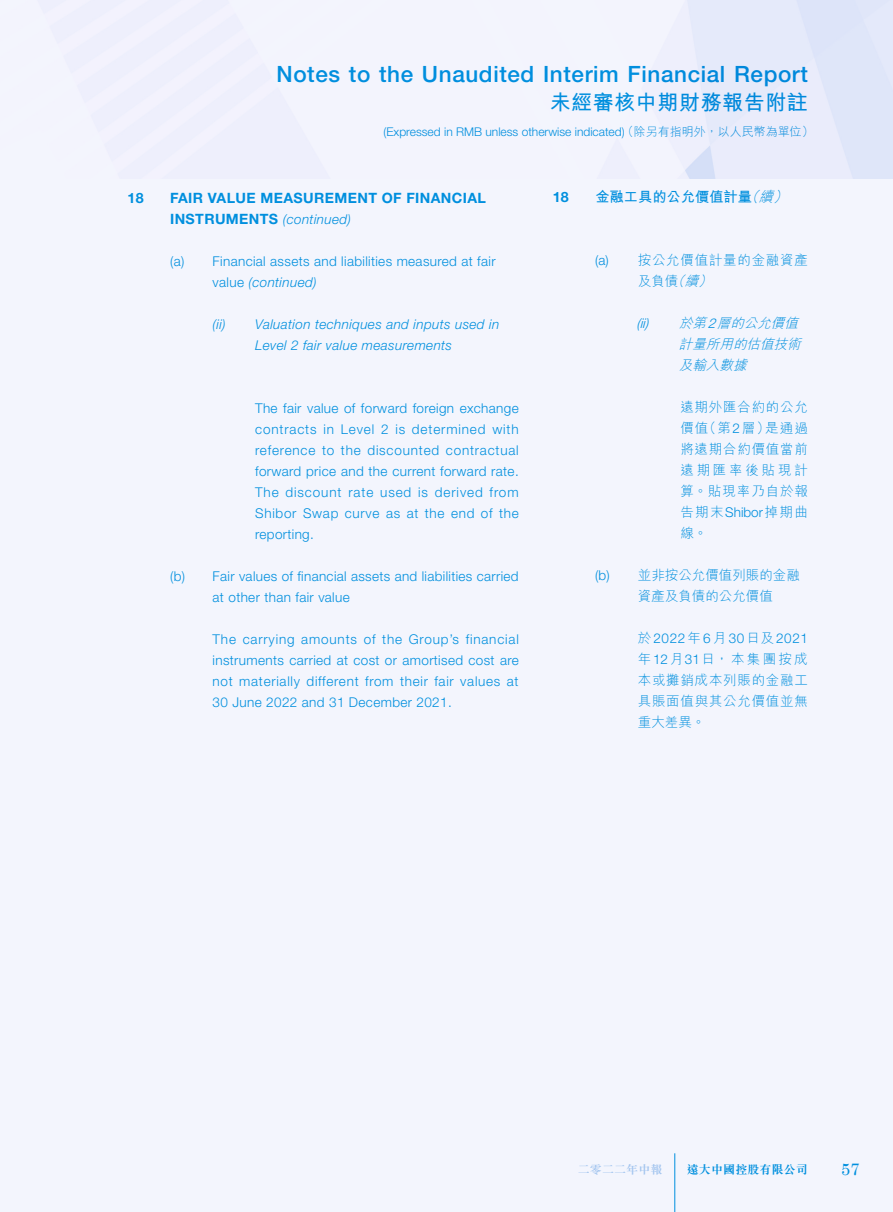
<style>
.page{position:relative;width:893px;height:1212px;background:#f3f5fd}
.page>*{position:absolute;margin:0;border:0;box-sizing:border-box;transform-origin:0 0}
.t1{font:500 22.5px "Helvetica Neue LT Std";letter-spacing:.025em;color:#008fde}
.t2{font:700 21px "M Hei HK";letter-spacing:.025em;color:#008fde}
.t3{font:16.5px "Century";color:#008fde}
.Subhead_1{font:700 14.25px/21px "Helvetica Neue LT Std";letter-spacing:.025em;color:#008fde}
.副標題1{font:700 14.25px "M Hei HK";color:#008fde}
.副標題1-2{font:700 14.25px "Helvetica Neue LT Std";color:#008fde}
.Body_Text{font:300 13.5px/21px "Helvetica Neue LT Std";letter-spacing:.055em;color:#008fde;text-align:justify}
.內文{font:300 13.5px/21px "M Hei HK";letter-spacing:.055em;color:#008fde;text-align:justify}
.Subhead_2{font:300 13.5px/21px "Helvetica Neue LT Std";letter-spacing:.025em;color:#008fde}
.Subhead_3{font:italic 300 13.5px/21px "Helvetica Neue LT Std";letter-spacing:.025em;color:#008fde;text-align:center}
.副標題2{font:300 13.5px/21px "M Hei HK";color:#008fde}
.副標題3{font:italic 300 13.5px/21px "M Hei HK";color:#008fde}
.副標題3-2{font:italic 300 13.5px "Helvetica Neue LT Std";color:#008fde}
.t4{font:300 12px "Helvetica Neue LT Std";color:#008fde}
.t5{font:700 12px "M Sung HK";letter-spacing:.01em;color:#008fde}
.t6{font:700 12px "M Sung HK";letter-spacing:.01em;color:#a3c5ef}
.s1{font-family:"M Hei HK"}
.s2{font-weight:300;font-style:italic;font-size:13.5px}
.s3{font-style:italic}
.s4{font-weight:300;font-style:italic}
.s5{font-family:"Helvetica Neue LT Std"}
</style>
<div class="page">
<hr style="left:674px;top:1153px;width:1px;height:59px;background:#008fde">
<h1 class="t1" style="left:276px;top:61px;width:533px">Notes to the Unaudited Interim Financial Report</h1>
<h2 class="t2" style="left:550px;top:87px;width:260px">未經審核中期財務報告附註</h2>
<p class="t4" style="left:384px;top:125px;width:432px">(Expressed in RMB unless otherwise indicated) <span class="s1">（除另有指明外，以人民幣為單位）</span></p>
<p class="Subhead_1" style="left:128px;top:187px;width:18px">18</p>
<p class="Subhead_1" style="left:170px;top:187px;width:317px">FAIR VALUE MEASUREMENT OF FINANCIAL<br>INSTRUMENTS <span class="s2">(continued)</span></p>
<p class="Subhead_2" style="left:213px;top:250px;width:285px;text-indent:-43px">(a) Financial assets and liabilities measured at fair value <span class="s3">(continued)</span></p>
<p class="Subhead_3" style="left:213px;top:313px;width:288px">(ii) Valuation techniques and inputs used in<br>Level 2 fair value measurements</p>
<p class="Body_Text" style="left:255px;top:397px;width:265px">The fair value of forward foreign exchange contracts in Level 2 is determined with reference to the discounted contractual forward price and the current forward rate.<br>The discount rate used is derived from Shibor Swap curve as at the end of the reporting.</p>
<p class="Subhead_2" style="left:213px;top:565px;width:308px;text-indent:-43px">(b) Fair values of financial assets and liabilities carried at other than fair value</p>
<p class="Body_Text" style="left:213px;top:628px;width:308px">The carrying amounts of the Group’s financial instruments carried at cost or amortised cost are not materially different from their fair values at 30 June 2022 and 31 December 2021.</p>
<p class="副標題1-2" style="left:553px;top:188px;width:17px">18</p>
<p class="副標題1" style="left:595px;top:187px;width:197px">金融工具的公允價值計量<span class="s4">（續）</span></p>
<p class="內文" style="left:638px;top:249px;width:172px;text-indent:-43px"><span class="s5">(a)</span> 按公允價值計量的金融資產及負債<span class="s3">（續）</span></p>
<p class="副標題3-2" style="left:636px;top:315px;width:14px">(ii)</p>
<p class="副標題3" style="left:679px;top:312px;width:127px">於第<span class="s5">2</span>層的公允價值計量所用的估值技術及輸入數據</p>
<p class="內文" style="left:680px;top:396px;width:129px">遠期外匯合約的公允價值（第<span class="s5">2</span>層）是通過將遠期合約價值當前遠期匯率後貼現計算。貼現率乃自於報告期末<span class="s5">Shibor</span>掉期曲線。</p>
<p class="副標題2" style="left:638px;top:564px;width:164px;text-indent:-43px"><span class="s5">(b)</span> 並非按公允價值列賬的金融資產及負債的公允價值</p>
<p class="內文" style="left:638px;top:627px;width:172px">於<span class="s5">2022</span>年<span class="s5">6</span>月<span class="s5">30</span>日及<span class="s5">2021</span>年<span class="s5">12</span>月<span class="s5">31</span>日，本集團按成本或攤銷成本列賬的金融工具賬面值與其公允價值並無重大差異。</p>
<p class="t6" style="left:578px;top:1163px;width:86px">二零二二年中報</p>
<p class="t5" style="left:687px;top:1163px;width:123px">遠大中國控股有限公司</p>
<p class="t3" style="left:841px;top:1155px;width:20px">57</p>
</div>
